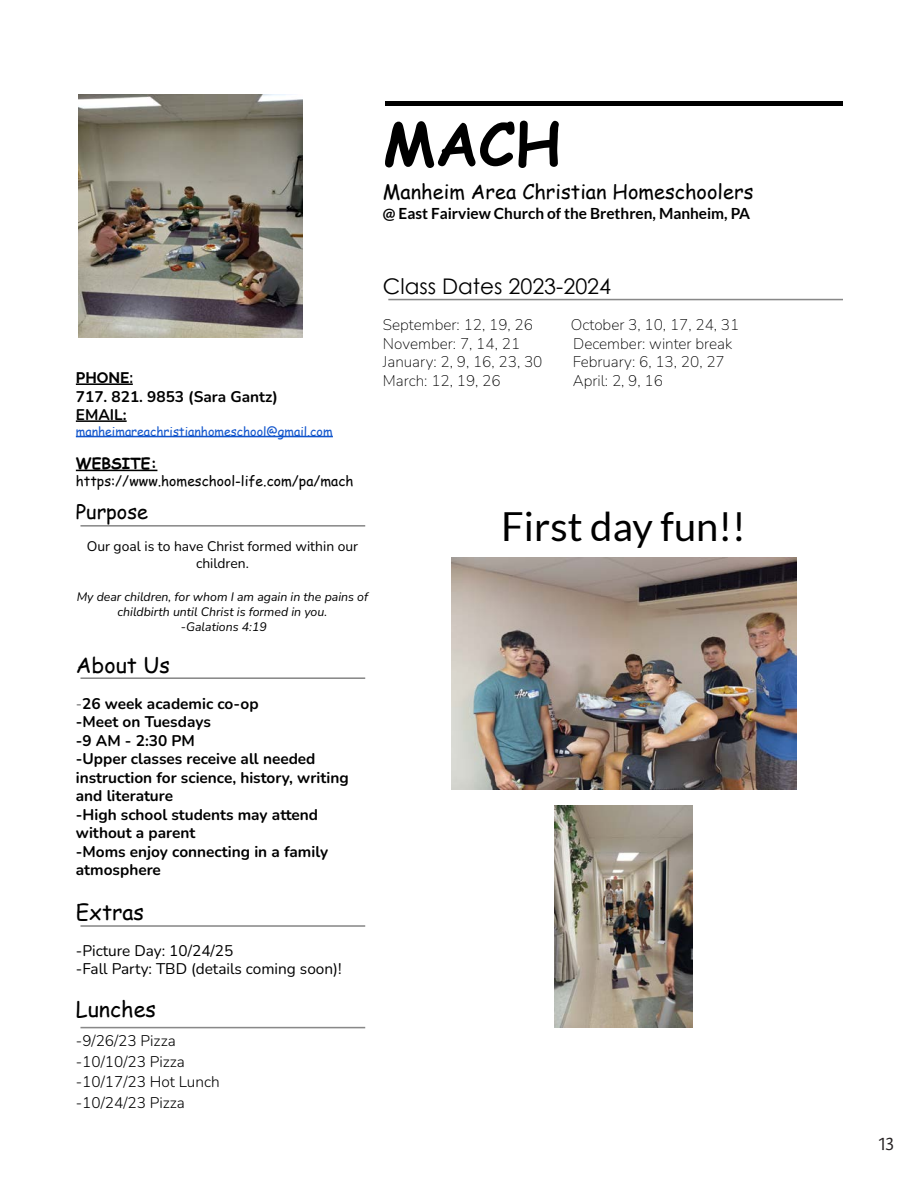
<style>
.page{position:relative;width:918px;height:1188px;background:#fff}
.page>*{position:absolute;margin:0;border:0;box-sizing:border-box;transform-origin:0 0}
.t1{font:700 59.25px "Comic Sans MS";color:#000}
.t2{font:40.05px "Lato";color:#000}
.t3{font:21.6px "Comic Sans MS";color:#000}
.t4{font:21.6px "Century Gothic";color:#000}
.t5{font:19.95px "Comic Sans MS";color:#000}
.t6{font:18px "Private Sans";color:#231f20}
.t7{font:700 15.45px/18.5px "Nunito";color:#000}
.t8{font:200 15.45px "Nunito";color:#000}
.t9{font:300 15.45px/20.9px "Nunito";color:#000}
.t10{font:15.45px/18.5px "Nunito";color:#000}
.t11{font:700 15.45px "Lato";color:#000}
.t12{font:700 15.45px "Comic Sans MS";color:#000}
.t13{font:13.8px/16.2px "Nunito";color:#000;text-align:center}
.t14{font:13.8px "Comic Sans MS";color:#000}
.t15{font:italic 12.3px/15px "Nunito";color:#000;text-align:center}
.t16{font:12.3px "Comic Sans MS";color:#15c}
.s1{font-family:"Raleway"}
.s2{font-weight:200}
</style>
<div class="page">
<hr style="left:388px;top:299px;width:454px;height:1px;background:#888">
<hr style="left:80px;top:525px;width:285px;height:2px;background:#888">
<hr style="left:80px;top:677px;width:285px;height:2px;background:#888">
<hr style="left:80px;top:925px;width:285px;height:2px;background:#888">
<hr style="left:80px;top:1027px;width:285px;height:1px;background:#888">
<hr style="left:76px;top:383px;width:57px;height:2px;background:#000">
<hr style="left:76px;top:420px;width:51px;height:2px;background:#000">
<hr style="left:76px;top:436px;width:257px;height:1px;background:#15c">
<hr style="left:76px;top:470px;width:81px;height:1px;background:#000">
<img style="left:78px;top:95px;width:224px;height:242px">
<img style="left:385px;top:102px;width:457px;height:3px">
<img style="left:451px;top:558px;width:345px;height:232px">
<img style="left:555px;top:806px;width:137px;height:222px">
<p class="t1" style="left:383px;top:100px;width:179px">MACH</p>
<p class="t5" style="left:383px;top:177px;width:372px">Manheim Area Christian Homeschoolers</p>
<p class="t11" style="left:383px;top:205px;width:369px">@ East Fairview Church of the Brethren, Manheim, PA</p>
<p class="t7" style="left:76px;top:368px;width:204px"><span class="s1">PHONE:<br></span>717. 821. 9853 (Sara Gantz)<br>EMAIL:</p>
<p class="t16" style="left:76px;top:422px;width:258px">manheimareachristianhomeschool@gmail.com</p>
<p class="t12" style="left:76px;top:452px;width:83px">WEBSITE:</p>
<p class="t14" style="left:76px;top:470px;width:279px">https://www.homeschool-life.com/pa/mach</p>
<p class="t5" style="left:76px;top:497px;width:74px">Purpose</p>
<p class="t13" style="left:87px;top:538px;width:273px">Our goal is to have Christ formed within our children.</p>
<p class="t15" style="left:77px;top:589px;width:293px">My dear children, for whom I am again in the pains of childbirth until Christ is formed in you.<br>-Galations 4:19</p>
<p class="t3" style="left:76px;top:649px;width:95px">About Us</p>
<p class="t7" style="left:76px;top:694px;width:274px"><span class="s2">-</span>26 week academic co-op<br>-Meet on Tuesdays<br>-9 AM - 2:30 PM<br>-Upper classes receive all needed instruction for science, history, writing and literature<br>-High school students may attend without a parent<br>-Moms enjoy connecting in a family atmosphere</p>
<p class="t3" style="left:76px;top:896px;width:70px">Extras</p>
<p class="t10" style="left:76px;top:941px;width:267px">-Picture Day: 10/24/25<br>-Fall Party: TBD (details coming soon)!</p>
<p class="t3" style="left:76px;top:993px;width:82px">Lunches</p>
<p class="t9" style="left:76px;top:1029px;width:145px">-9/26/23 Pizza -10/10/23 Pizza -10/17/23 Hot Lunch -10/24/23 Pizza</p>
<p class="t4" style="left:383px;top:272px;width:230px">Class Dates 2023-2024</p>
<p class="t8" style="left:383px;top:314px;width:152px">September: 12, 19, 26</p>
<p class="t8" style="left:571px;top:314px;width:170px">October 3, 10, 17, 24, 31</p>
<p class="t8" style="left:383px;top:333px;width:139px">November: 7, 14, 21</p>
<p class="t8" style="left:573px;top:333px;width:161px">December: winter break</p>
<p class="t8" style="left:383px;top:351px;width:161px">January: 2, 9, 16, 23, 30</p>
<p class="t8" style="left:573px;top:351px;width:154px">February: 6, 13, 20, 27</p>
<p class="t8" style="left:383px;top:369px;width:119px">March: 12, 19, 26</p>
<p class="t8" style="left:573px;top:369px;width:92px">April: 2, 9, 16</p>
<p class="t2" style="left:501px;top:504px;width:246px">First day fun!!</p>
<p class="t6" style="left:879px;top:1132px;width:16px">13</p>
</div>
